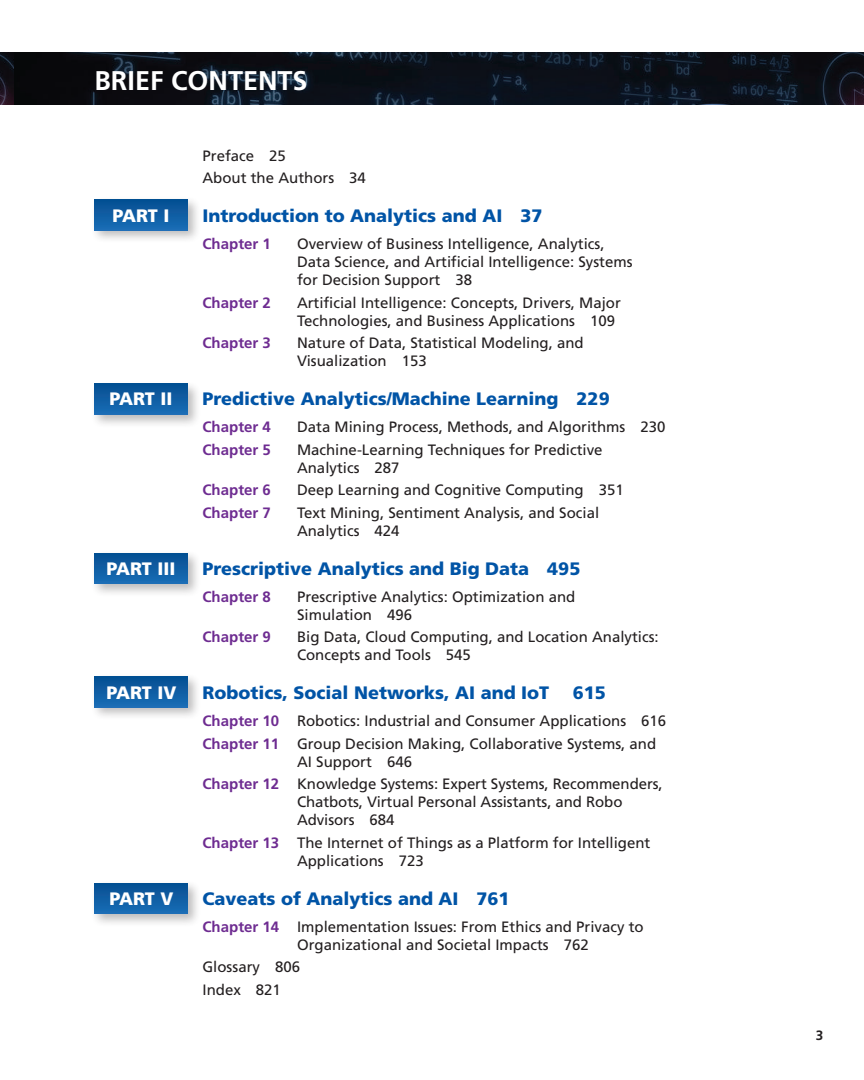
<style>
.page{position:relative;width:864px;height:1080px;background:#fff}
.page>*{position:absolute;margin:0;border:0;box-sizing:border-box;transform-origin:0 0}
.t1{font:700 27px "Frutiger LT Pro";color:#fff}
.t2{font:900 18px "Frutiger LT Pro";color:#0154a6}
.t3{font:900 18px "Frutiger LT Pro";letter-spacing:-.02em;color:#fff}
.t4{font:15px/18px "Frutiger LT Pro";color:#231f20}
.t5{font:700 15px "Frutiger LT Pro";color:#6e2c91}
.t6{font:700 13.5px "Frutiger LT Pro";color:#231f20}
.s1{font-weight:700;color:#6e2c91}
</style>
<div class="page">
<img style="left:13px;top:52px;width:851px;height:53px">
<img style="left:0;top:52px;width:13px;height:53px">
<div style="left:91px;top:196px;width:110px;height:48px;background:#231f20;opacity:.3"></div>
<div style="left:94px;top:200px;width:94px;height:30px;background:linear-gradient(to bottom,#064f92,#186cb4)"></div>
<div style="left:91px;top:381px;width:110px;height:47px;background:#231f20;opacity:.3"></div>
<div style="left:94px;top:384px;width:94px;height:30px;background:linear-gradient(to bottom,#064f92,#186cb4)"></div>
<div style="left:91px;top:550px;width:110px;height:48px;background:#231f20;opacity:.3"></div>
<svg style="left:94px;top:553px;width:94px;height:31px;background:#0e5da3"></svg>
<div style="left:91px;top:673px;width:110px;height:48px;background:#231f20;opacity:.3"></div>
<div style="left:94px;top:677px;width:94px;height:30px;background:linear-gradient(to bottom,#064f92,#186cb4)"></div>
<div style="left:91px;top:880px;width:110px;height:47px;background:#231f20;opacity:.3"></div>
<svg style="left:94px;top:883px;width:94px;height:31px;background:#0f5da3"></svg>
<h1 class="t1" style="left:94px;top:65px;width:215px">BRIEF CONTENTS</h1>
<p class="t4" style="left:202px;top:144px;width:165px;line-height:22.5px">Preface 25<br>About the Authors 34</p>
<p class="t3" style="left:112px;top:205px;width:58px">PART I</p>
<p class="t2" style="left:202px;top:205px;width:341px">Introduction to Analytics and AI 37</p>
<p class="t5" style="left:202px;top:235px;width:70px">Chapter 1</p>
<p class="t4" style="left:297px;top:235px;width:337px">Overview of Business Intelligence, Analytics,<br>Data Science, and Artificial Intelligence: Systems for Decision Support 38</p>
<p class="t5" style="left:202px;top:294px;width:70px">Chapter 2</p>
<p class="t4" style="left:297px;top:294px;width:325px">Artificial Intelligence: Concepts, Drivers, Major<br>Technologies, and Business Applications 109</p>
<p class="t5" style="left:202px;top:334px;width:70px">Chapter 3</p>
<p class="t4" style="left:297px;top:334px;width:288px">Nature of Data, Statistical Modeling, and<br>Visualization 153</p>
<p class="t3" style="left:110px;top:388px;width:64px">PART II</p>
<p class="t2" style="left:203px;top:388px;width:409px">Predictive Analytics/Machine Learning 229</p>
<p class="t5" style="left:202px;top:418px;width:70px">Chapter 4</p>
<p class="t4" style="left:297px;top:418px;width:370px">Data Mining Process, Methods, and Algorithms 230</p>
<p class="t5" style="left:202px;top:441px;width:70px">Chapter 5</p>
<p class="t4" style="left:297px;top:441px;width:307px">Machine-Learning Techniques for Predictive<br>Analytics 287</p>
<p class="t5" style="left:202px;top:481px;width:70px">Chapter 6</p>
<p class="t4" style="left:297px;top:481px;width:328px">Deep Learning and Cognitive Computing 351</p>
<p class="t5" style="left:202px;top:504px;width:70px">Chapter 7</p>
<p class="t4" style="left:297px;top:504px;width:304px">Text Mining, Sentiment Analysis, and Social<br>Analytics 424</p>
<p class="t3" style="left:106px;top:558px;width:70px">PART III</p>
<p class="t2" style="left:202px;top:558px;width:379px">Prescriptive Analytics and Big Data 495</p>
<p class="t5" style="left:202px;top:588px;width:70px">Chapter 8</p>
<p class="t4" style="left:297px;top:588px;width:280px">Prescriptive Analytics: Optimization and<br>Simulation 496</p>
<p class="t5" style="left:202px;top:628px;width:70px">Chapter 9</p>
<p class="t4" style="left:297px;top:628px;width:363px">Big Data, Cloud Computing, and Location Analytics:<br>Concepts and Tools 545</p>
<p class="t3" style="left:106px;top:682px;width:71px">PART IV</p>
<p class="t2" style="left:202px;top:682px;width:348px">Robotics, Social Networks, AI and IoT</p>
<p class="t2" style="left:573px;top:682px;width:35px">615</p>
<p class="t4" style="left:202px;top:710px;width:465px;line-height:22.5px"><span class="s1">Chapter 10</span> Robotics: Industrial and Consumer Applications 616<br><span class="s1">Chapter 11</span> Group Decision Making, Collaborative Systems, and</p>
<p class="t4" style="left:202px;top:750px;width:462px;line-height:22.5px;text-indent:94px">AI Support 646<br><span class="s1">Chapter 12</span> Knowledge Systems: Expert Systems, Recommenders,</p>
<p class="t4" style="left:297px;top:793px;width:327px">Chatbots, Virtual Personal Assistants, and Robo<br>Advisors 684</p>
<p class="t4" style="left:297px;top:834px;width:355px;text-indent:-95px"><span class="s1">Chapter 13</span> The Internet of Things as a Platform for Intelligent<br>Applications 723</p>
<p class="t3" style="left:110px;top:888px;width:65px">PART V</p>
<p class="t2" style="left:203px;top:888px;width:309px">Caveats of Analytics and AI 761</p>
<p class="t4" style="left:297px;top:918px;width:348px;text-indent:-94px"><span class="s1">Chapter 14</span> Implementation Issues: From Ethics and Privacy to<br>Organizational and Societal Impacts 762</p>
<p class="t4" style="left:202px;top:956px;width:99px;line-height:22.5px">Glossary 806<br>Index 821</p>
<p class="t6" style="left:816px;top:1027px;width:9px">3</p>
</div>
